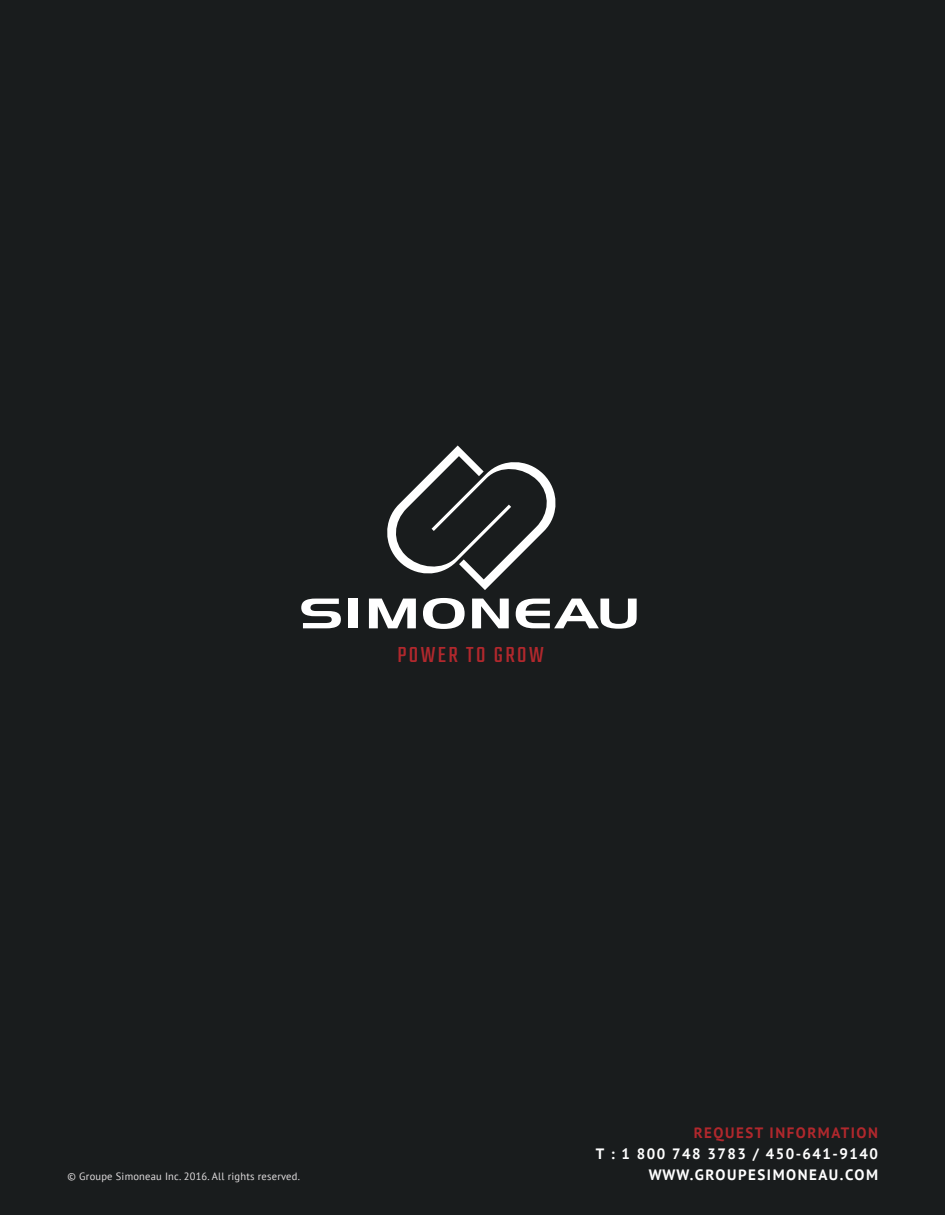
<style>
.page{position:relative;width:945px;height:1215px;background:#fff}
.page>*{position:absolute;margin:0;border:0;box-sizing:border-box;transform-origin:0 0}
.t1{font:24px "Teko";letter-spacing:.1em;color:#b1282d}
.t2{font:700 15px "PT Sans";letter-spacing:.1em;color:#fff}
.t3{font:700 15px "PT Sans";letter-spacing:.1em;color:#b1282d}
.t4{font:10.5px "PT Sans";letter-spacing:.02em;color:#e4e1e2}
</style>
<div class="page">
<div style="left:0;top:0;width:944px;height:1215px;background:#191c1d"></div>
<svg style="left:301px;top:599px;width:40px;height:29px"></svg>
<div style="left:349px;top:599px;width:9px;height:29px;background:#fff"></div>
<svg style="left:369px;top:599px;width:47px;height:29px"></svg>
<svg style="left:423px;top:598px;width:42px;height:31px"></svg>
<svg style="left:472px;top:599px;width:37px;height:29px"></svg>
<svg style="left:516px;top:599px;width:121px;height:30px"></svg>
<svg style="left:387px;top:446px;width:169px;height:144px"></svg>
<h1 class="t1" style="left:398px;top:641px;width:148px">POWER TO GROW</h1>
<p class="t3" style="left:694px;top:1123px;width:186px">REQUEST INFORMATION</p>
<p class="t2" style="left:596px;top:1144px;width:284px">T : 1 800 748 3783 / 450-641-9140</p>
<p class="t4" style="left:68px;top:1169px;width:234px">© Groupe Simoneau Inc. 2016. All rights reserved.</p>
<p class="t2" style="left:649px;top:1165px;width:231px">WWW.GROUPESIMONEAU.COM</p>
</div>
